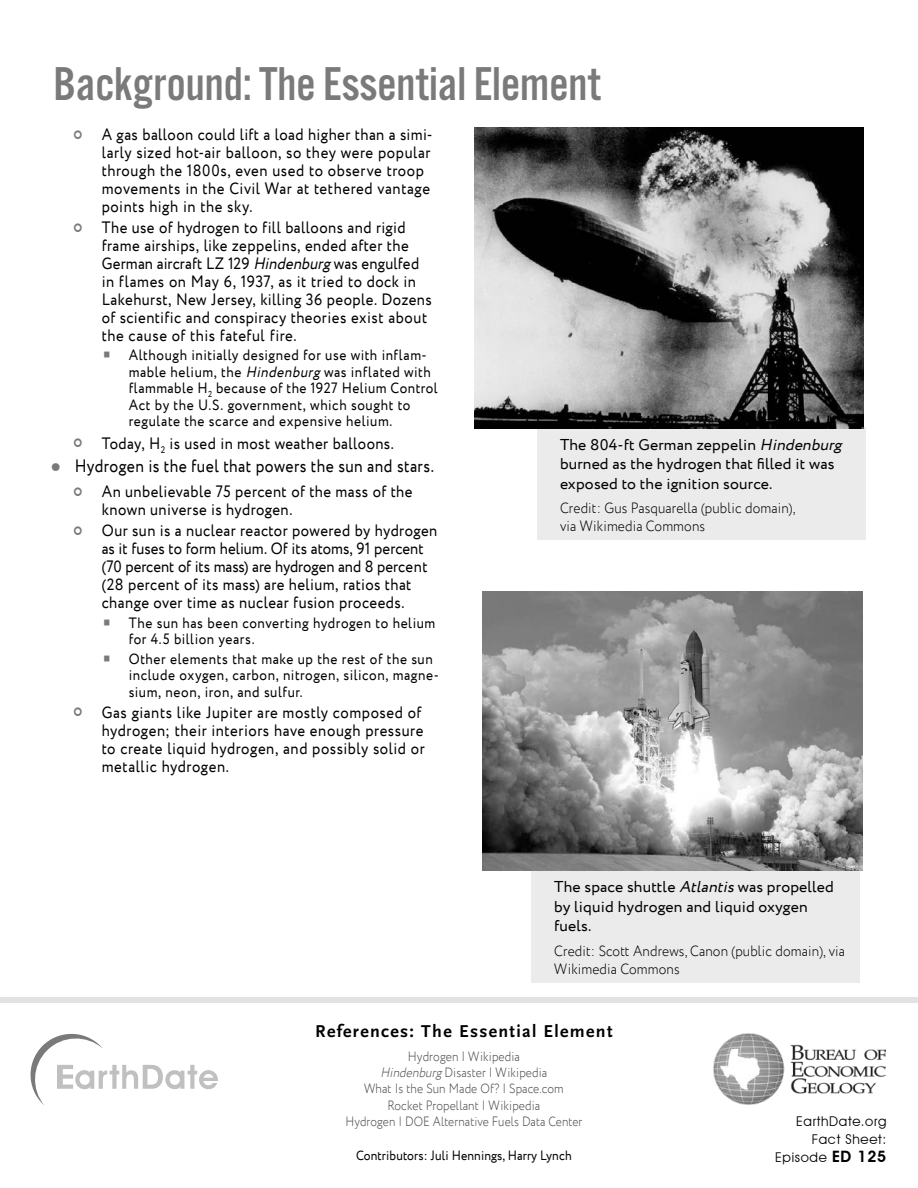
<style>
.page{position:relative;width:918px;height:1188px;background:#fff}
.page>*{position:absolute;margin:0;border:0;box-sizing:border-box;transform-origin:0 0}
.t1{font:49.35px "Alternate Got No 3 D";color:#7a7a7a}
.t2{font:18px "Circe";letter-spacing:.025em;color:#000;scale:.87 1}
.t3{font:700 18px "Scala Sans";letter-spacing:.075em;color:#000}
.t4{font:16.5px/18px "Circe";letter-spacing:.03em;color:#000;scale:.9 1}
.t5{font:15.75px/19.5px "Circe";letter-spacing:.01em;color:#000}
.t6{font:15px/16.5px "Circe";letter-spacing:.04em;color:#000;scale:.9 1}
.t7{font:300 15px/18px "Circe";letter-spacing:.01em;color:#000;scale:.9 1}
.t8{font:300 13.5px/16.2px "Circe";letter-spacing:.01em;color:#4b4b4b;text-align:center;scale:.87 1}
.t9{font:13.5px "Circe";letter-spacing:.01em;color:#000;scale:.9 1}
.t10{font:13.5px/18px "Avant Garde IT Cby BT";letter-spacing:.05em;color:#000;text-align:right}
.s1{font-style:italic}
.s2{color:#7a7a7a}
.s3{font-weight:600;font-size:15.75px}
</style>
<div class="page">
<img style="left:713px;top:1034px;width:173px;height:71px">
<svg style="left:30px;top:1033px;width:188px;height:72px"></svg>
<div style="left:0;top:998px;width:918px;height:5px;background:#e2e2e2"></div>
<div style="left:537px;top:427px;width:329px;height:113px;background:#ebebeb"></div>
<img style="left:474px;top:127px;width:390px;height:301px">
<div style="left:531px;top:870px;width:329px;height:113px;background:#ebebeb"></div>
<img style="left:483px;top:591px;width:379px;height:280px">
<h1 class="t1" style="left:53px;top:58px;width:549px">Background: The Essential Element</h1>
<p class="t4" style="left:102px;top:126px;width:369px">A gas balloon could lift a load higher than a simi&shy;larly sized hot-air balloon, so they were popular through the 1800s, even used to observe troop movements in the Civil War at tethered vantage points high in the sky.</p>
<p class="t4" style="left:102px;top:219px;width:368px">The use of hydrogen to fill balloons and rigid frame airships, like zeppelins, ended after the German aircraft LZ 129 <span class="s1">Hindenburg</span>was engulfed in flames on May 6, 1937, as it tried to dock in Lakehurst, New Jersey, killing 36 people. Dozens of scientific and conspiracy theories exist about the cause of this fateful fire.</p>
<p class="t6" style="left:129px;top:348px;width:345px;text-indent:-26px"><span class="s2">○</span> Although initially designed for use with inflam&shy;mable helium, the <span class="s1">Hindenburg</span> was inflated with flammable H<sub>2</sub> because of the 1927 Helium Control Act by the U.S. government, which sought to regulate the scarce and expensive helium.</p>
<p class="t4" style="left:102px;top:435px;width:326px">Today, H<sub>2</sub> is used in most weather balloons.</p>
<p class="t2" style="left:51px;top:453px;width:442px"><span class="s2">●</span> Hydrogen is the fuel that powers the sun and stars.</p>
<p class="t4" style="left:102px;top:483px;width:347px">An unbelievable 75 percent of the mass of the known universe is hydrogen.</p>
<p class="t4" style="left:102px;top:522px;width:374px">Our sun is a nuclear reactor powered by hydrogen as it fuses to form helium. Of its atoms, 91 percent (70 percent of its mass) are hydrogen and 8 percent (28 percent of its mass) are helium, ratios that change over time as nuclear fusion proceeds.</p>
<p class="t6" style="left:129px;top:615px;width:342px;text-indent:-26px"><span class="s2">○</span> The sun has been converting hydrogen to helium for 4.5 billion years.</p>
<p class="t6" style="left:129px;top:651px;width:346px;text-indent:-26px"><span class="s2">○</span> Other elements that make up the rest of the sun include oxygen, carbon, nitrogen, silicon, magne&shy;sium, neon, iron, and sulfur.</p>
<p class="t4" style="left:102px;top:704px;width:361px">Gas giants like Jupiter are mostly composed of hydrogen; their interiors have enough pressure to create liquid hydrogen, and possibly solid or metallic hydrogen.</p>
<p class="t5" style="left:560px;top:435px;width:287px">The 804-ft German zeppelin <span class="s1">Hindenburg </span>burned as the hydrogen that filled it was exposed to the ignition source.</p>
<p class="t7" style="left:560px;top:499px;width:263px">Credit: Gus Pasquarella (public domain), via Wikimedia Commons</p>
<p class="t5" style="left:554px;top:878px;width:281px">The space shuttle <span class="s1">Atlantis</span>was propelled by liquid hydrogen and liquid oxygen fuels.</p>
<p class="t7" style="left:554px;top:942px;width:325px">Credit: Scott Andrews, Canon (public domain), via<br>Wikimedia Commons</p>
<p class="t3" style="left:315px;top:1021px;width:299px">References: The Essential Element</p>
<p class="t8" style="left:345px;top:1049px;width:274px">Hydrogen | Wikipedia<br><span class="s1">Hindenburg</span>Disaster | Wikipedia<br>What Is the Sun Made Of? | Space.com<br>Rocket Propellant | Wikipedia<br>Hydrogen | DOE Alternative Fuels Data Center</p>
<p class="t9" style="left:356px;top:1146px;width:241px">Contributors: Juli Hennings, Harry Lynch</p>
<p class="t10" style="left:775px;top:1113px;width:113px">EarthDate.org<br>Fact Sheet:<br>Episode <span class="s3">ED 125</span></p>
</div>
